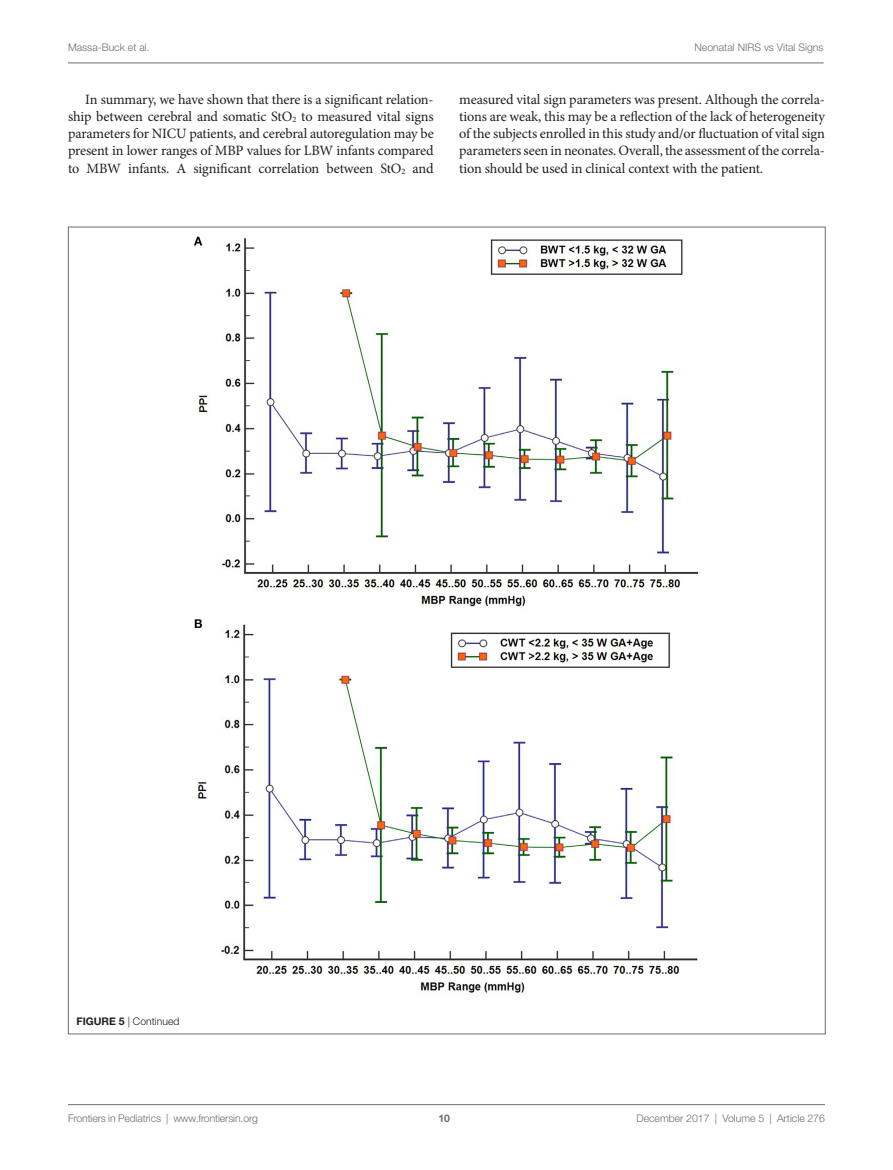
<style>
.page{position:relative;width:893px;height:1170px;background:#fff}
.page>*{position:absolute;margin:0;border:0;box-sizing:border-box;transform-origin:0 0}
.t1{font:14.25px/17.2px "Minion Pro";letter-spacing:-.01em;color:#231f20;text-align:justify}
.t2{font:300 10.5px "Helvetica Neue LT Std";color:#6c6d70}
.t3{font:300 10.5px "Helvetica Neue LT Std";color:#231f20}
.t4{font:700 10.5px "Helvetica Neue LT Std";color:#6c6d70}
.s1{font-weight:700}
</style>
<div class="page">
<img style="left:194px;top:236px;width:505px;height:757px">
<hr style="left:68px;top:63px;width:756px;height:1px;background:#6c6d70">
<hr style="left:68px;top:1104px;width:757px;height:1px;background:#6c6d70">
<p class="t2" style="left:68px;top:41px;width:83px">Massa-Buck et al.</p>
<p class="t2" style="left:694px;top:41px;width:131px">Neonatal NIRS vs Vital Signs</p>
<p class="t1" style="left:68px;top:90px;width:367px;text-indent:17px">In summary, we have shown that there is a significant relation&shy;ship between cerebral and somatic StO<sub>2</sub> to measured vital signs parameters for NICU patients, and cerebral autoregulation may be present in lower ranges of MBP values for LBW infants compared to MBW infants. A significant correlation between StO<sub>2</sub> and</p>
<p class="t1" style="left:459px;top:90px;width:367px">measured vital sign parameters was present. Although the correla&shy;tions are weak, this may be a reflection of the lack of heterogeneity of the subjects enrolled in this study and/or fluctuation of vital sign parameters seen in neonates. Overall, the assessment of the correla&shy;tion should be used in clinical context with the patient.</p>
<p class="t3" style="left:77px;top:1015px;width:105px"><span class="s1">FIGURE 5</span> | Continued</p>
<p class="t2" style="left:68px;top:1111px;width:191px">Frontiers in Pediatrics | www.frontiersin.org</p>
<p class="t2" style="left:636px;top:1111px;width:190px">December 2017 | Volume 5 | Article 276</p>
<p class="t4" style="left:439px;top:1111px;width:13px">10</p>
</div>
